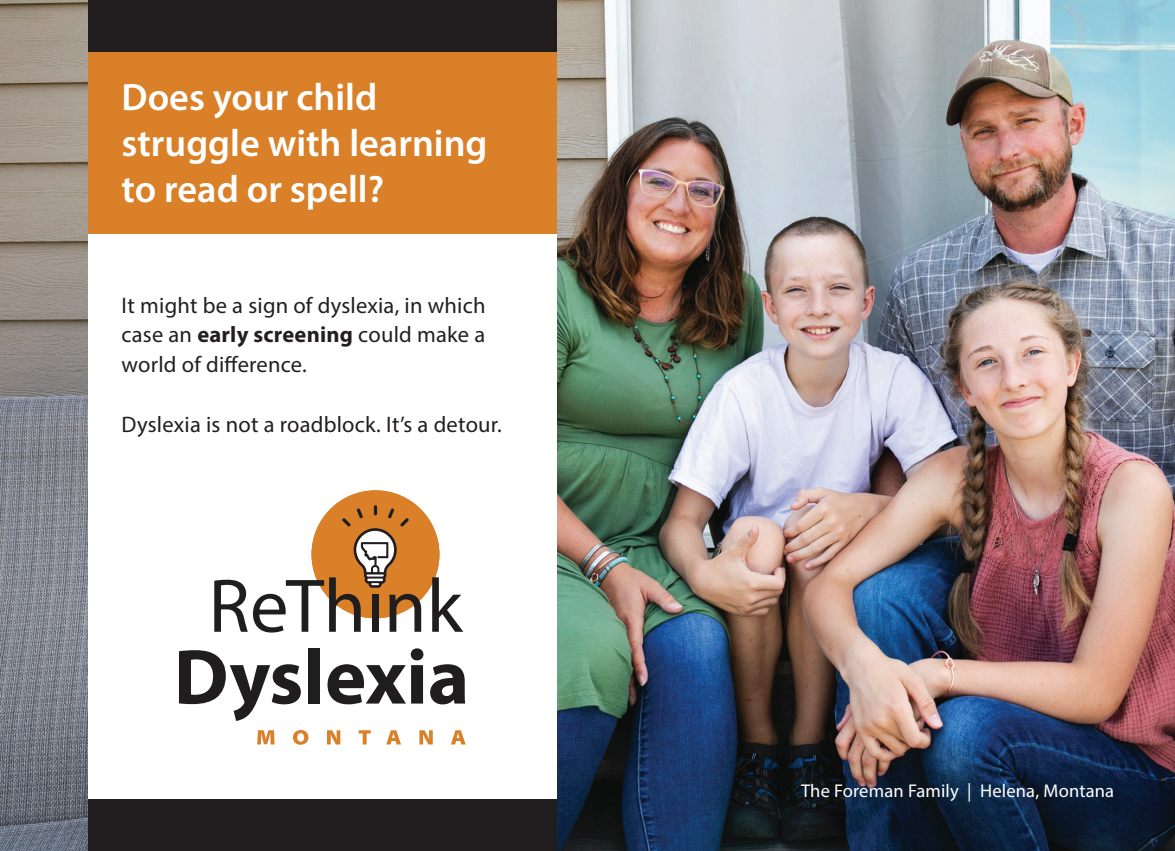
<style>
.page{position:relative;width:1175px;height:851px;background:#fff}
.page>*{position:absolute;margin:0;border:0;box-sizing:border-box;transform-origin:0 0}
.t1{font:600 38.25px/45.9px "Myriad Pro";color:#fff}
.t2{font:22.5px/29.7px "Myriad Pro";letter-spacing:.01em;color:#231f20;text-align:justify}
.t3{font:18.45px "Myriad Pro";letter-spacing:.01em;color:#fff}
.s1{font-weight:700}
</style>
<div class="page">
<img style="left:0;top:0;width:1174px;height:850px">
<div style="left:88px;top:0;width:468px;height:850px;background:#fff"></div>
<div style="left:311px;top:490px;width:128px;height:128px;background:#d98028;border-radius:50%"></div>
<svg style="left:257px;top:730px;width:17px;height:14px"></svg>
<svg style="left:293px;top:730px;width:15px;height:14px"></svg>
<svg style="left:327px;top:730px;width:13px;height:14px"></svg>
<svg style="left:359px;top:730px;width:12px;height:14px"></svg>
<svg style="left:386px;top:730px;width:15px;height:14px"></svg>
<svg style="left:419px;top:730px;width:14px;height:14px"></svg>
<svg style="left:451px;top:730px;width:14px;height:14px"></svg>
<svg style="left:179px;top:650px;width:122px;height:71px"></svg>
<div style="left:308px;top:647px;width:12px;height:56px;background:#201d1e"></div>
<svg style="left:327px;top:648px;width:96px;height:56px"></svg>
<svg style="left:430px;top:664px;width:35px;height:40px"></svg>
<svg style="left:214px;top:505px;width:207px;height:127px"></svg>
<svg style="left:432px;top:577px;width:31px;height:54px"></svg>
<div style="left:88px;top:0;width:468px;height:234px;background:#d98028"></div>
<div style="left:88px;top:799px;width:468px;height:51px;background:#211d1e"></div>
<div style="left:88px;top:0;width:468px;height:51px;background:#211d1e"></div>
<h1 class="t1" style="left:122px;top:73px;width:367px">Does your child struggle with learning to read or spell?</h1>
<p class="t2" style="left:122px;top:290px;width:365px">It might be a sign of dyslexia, in which case an <span class="s1">early screening</span> could make a world of difference.</p>
<p class="t2" style="left:122px;top:409px;width:382px">Dyslexia is not a roadblock. It’s a detour.</p>
<p class="t3" style="left:801px;top:779px;width:315px">The Foreman Family | Helena, Montana</p>
</div>
